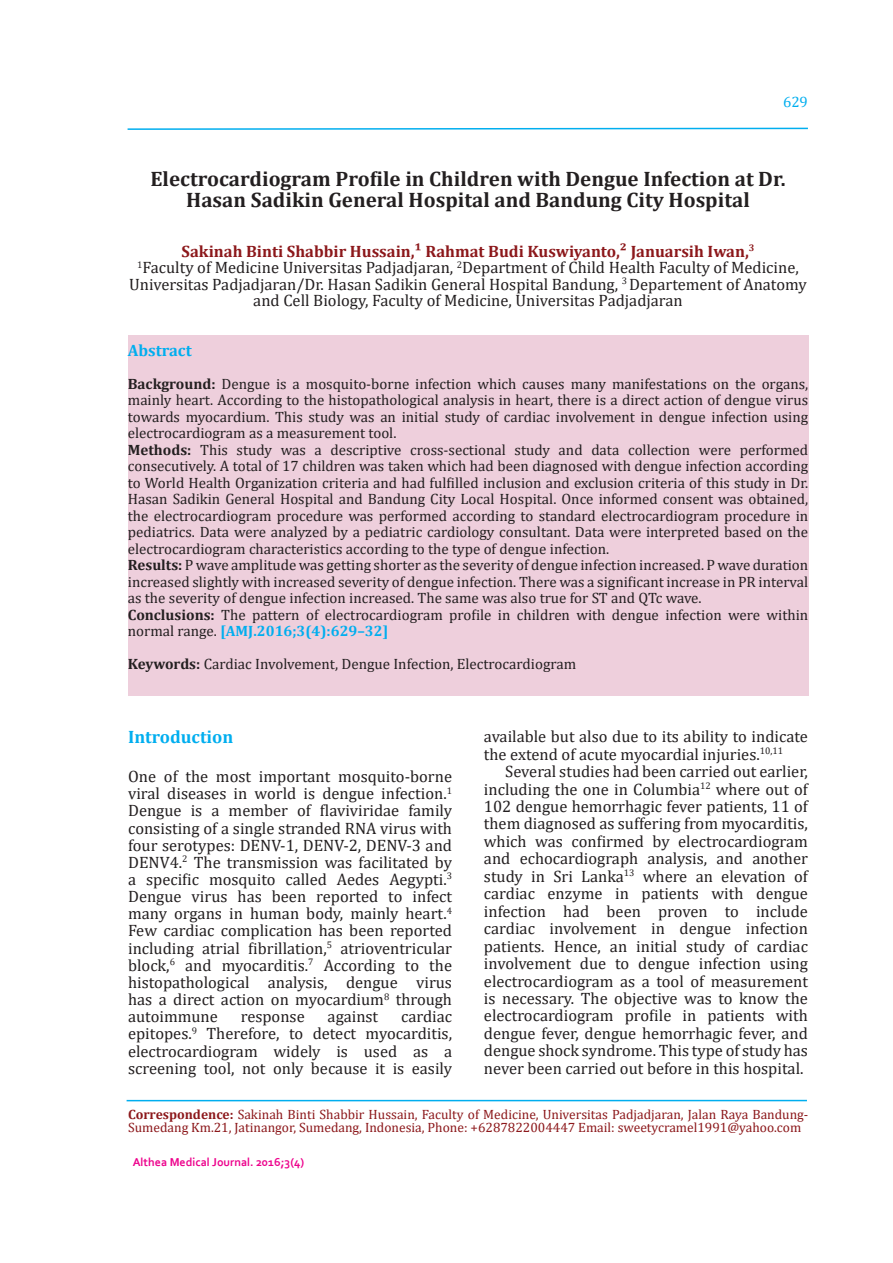
<style>
.page{position:relative;width:893px;height:1263px;background:#fff}
.page>*{position:absolute;margin:0;border:0;box-sizing:border-box;transform-origin:0 0}
.t1{font:700 21px/21px "Cambria";color:#231f20;text-align:center}
.t2{font:700 18px "Cambria";color:#00aeef}
.t3{font:16.5px/17.4px "Cambria";color:#231f20;text-align:justify}
.t4{font:700 16.5px "Cambria";color:#00aeef}
.t5{font:15px/16.5px "Cambria";color:#231f20}
.t6{font:15px "Cambria";color:#00aeef}
.t7{font:13.5px/13.5px "Cambria";color:#8c181b}
.t8{font:700 12px "Corbel";color:#ed028c}
.s1{font-weight:700;color:#8c181b}
.s2{font-weight:700}
.s3{font-weight:700;color:#00aeef}
</style>
<div class="page">
<svg style="left:127px;top:127px;width:681px;height:3px"></svg>
<div style="left:128px;top:335px;width:680px;height:361px;background:#eecfdc"></div>
<hr style="left:127px;top:1100px;width:680px;height:1px;background:#00aeef">
<p class="t6" style="left:783px;top:93px;width:26px">629</p>
<p class="t1" style="left:150px;top:168px;width:637px">Electrocardiogram Profile in Children with Dengue Infection at Dr.<br>Hasan Sadikin General Hospital and Bandung City Hospital</p>
<p class="t3" style="left:129px;top:243px;width:679px;line-height:16.5px;text-align:center"><span class="s1">Sakinah Binti Shabbir Hussain,¹ Rahmat Budi Kuswiyanto,² Januarsih Iwan,</span><sup>3<br></sup><sup>1</sup>Faculty of Medicine Universitas Padjadjaran, <sup>2</sup>Department of Child Health Faculty of Medicine, Universitas Padjadjaran/Dr. Hasan Sadikin General Hospital Bandung, <sup>3</sup> Departement of Anatomy and Cell Biology, Faculty of Medicine, Universitas Padjadjaran</p>
<p class="t4" style="left:128px;top:339px;width:65px">Abstract</p>
<p class="t5" style="left:128px;top:375px;width:682px"><span class="s2">Background:</span> Dengue is a mosquito-borne infection which causes many manifestations on the organs, mainly heart. According to the histopathological analysis in heart, there is a direct action of dengue virus towards myocardium. This study was an initial study of cardiac involvement in dengue infection using electrocardiogram as a measurement tool.<br><span class="s2">Methods:</span> This study was a descriptive cross-sectional study and data collection were performed consecutively. A total of 17 children was taken which had been diagnosed with dengue infection according to World Health Organization criteria and had fulfilled inclusion and exclusion criteria of this study in Dr.<br>Hasan Sadikin General Hospital and Bandung City Local Hospital. Once informed consent was obtained, the electrocardiogram procedure was performed according to standard electrocardiogram procedure in pediatrics. Data were analyzed by a pediatric cardiology consultant. Data were interpreted based on the electrocardiogram characteristics according to the type of dengue infection.<br><span class="s2">Results:</span> P wave amplitude was getting shorter as the severity of dengue infection increased. P wave duration increased slightly with increased severity of dengue infection. There was a significant increase in PR interval as the severity of dengue infection increased. The same was also true for ST and QTc wave.<br><span class="s2">Conclusions:</span> The pattern of electrocardiogram profile in children with dengue infection were within normal range. <span class="s3">[AMJ.2016;3(4):629–32]</span></p>
<p class="t5" style="left:128px;top:656px;width:450px"><span class="s2">Keywords:</span> Cardiac Involvement, Dengue Infection, Electrocardiogram</p>
<p class="t2" style="left:128px;top:724px;width:107px">Introduction</p>
<p class="t3" style="left:128px;top:768px;width:325px">One of the most important mosquito-borne viral diseases in world is dengue infection.<sup>1<br></sup>Dengue is a member of flaviviridae family consisting of a single stranded RNA virus with four serotypes: DENV-1, DENV-2, DENV-3 and DENV4.<sup>2</sup> The transmission was facilitated by a specific mosquito called Aedes Aegypti.<sup>3<br></sup>Dengue virus has been reported to infect many organs in human body, mainly heart.<sup>4<br></sup>Few cardiac complication has been reported including atrial fibrillation,<sup>5</sup> atrioventricular block,<sup>6</sup> and myocarditis.<sup>7</sup> According to the histopathological analysis, dengue virus has a direct action on myocardium<sup>8</sup> through autoimmune</p>
<p class="t3" style="left:128px;top:1008px;width:325px;text-indent:273px">cardiac epitopes.<sup>9</sup> Therefore, to detect myocarditis, electrocardiogram widely is used as a screening tool, not only because it is easily</p>
<p class="t3" style="left:241px;top:1008px;width:66px">response</p>
<p class="t3" style="left:328px;top:1008px;width:52px">against</p>
<p class="t3" style="left:484px;top:728px;width:325px">available but also due to its ability to indicate the extend of acute myocardial injuries.<sup>10,11</sup></p>
<p class="t3" style="left:484px;top:763px;width:325px;text-indent:21px">Several studies had been carried out earlier, including the one in Columbia<sup>12</sup> where out of 102 dengue hemorrhagic fever patients, 11 of them diagnosed as suffering from myocarditis, which was confirmed by electrocardiogram and echocardiograph analysis, and another study in Sri Lanka<sup>13</sup> where an elevation of cardiac enzyme in patients with dengue infection had been proven to include cardiac involvement in dengue infection patients. Hence, an initial study of cardiac involvement due to dengue infection using electrocardiogram as a tool of measurement is necessary. The objective was to know the electrocardiogram profile in patients with dengue fever, dengue hemorrhagic fever, and dengue shock syndrome. This type of study has never been carried out before in this hospital.</p>
<p class="t7" style="left:128px;top:1107px;width:682px"><span class="s2">Correspondence:</span> Sakinah Binti Shabbir Hussain, Faculty of Medicine, Universitas Padjadjaran, Jalan Raya Bandung-<br>Sumedang Km.21, Jatinangor, Sumedang, Indonesia, Phone: +6287822004447 Email: sweetycramel1991@yahoo.com</p>
<p class="t8" style="left:133px;top:1155px;width:173px">Althea Medical Journal. 2016;3(4)</p>
</div>
